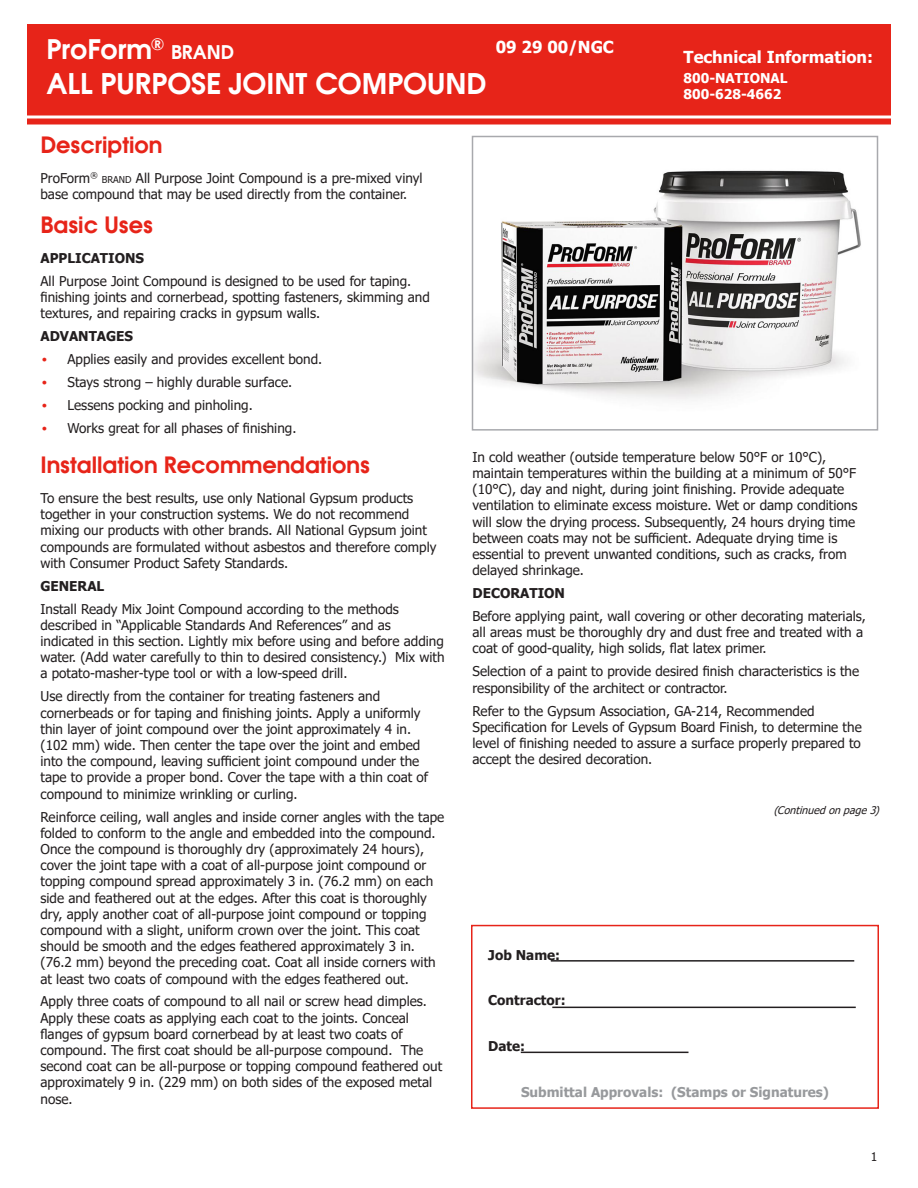
<style>
.page{position:relative;width:918px;height:1188px;background:#fff}
.page>*{position:absolute;margin:0;border:0;box-sizing:border-box;transform-origin:0 0}
.HEADER-TITLE{font:600 28.5px "Atlanta";color:#fff}
.HEADER-TITLE-2{font:600 27px "Atlanta";color:#fff}
.HEADER-PARAGRAPH{font:600 22.5px "Atlanta";color:#e72419}
.HEADER-TITLE-3{font:600 18.9px "Atlanta";color:#fff}
.body_text{font:700 16.5px "Tahoma";color:#fff}
.body_text-2{font:13.5px/16.2px "Tahoma";color:#231f20}
.subtitle{font:700 13.5px "Tahoma";color:#231f20}
.subtitle-2{font:700 13.5px "Tahoma";color:#97999c}
.body_text-3{font:700 13.5px/16.2px "Tahoma";color:#fff}
.ASTMS{font:12px "Tahoma";color:#231f20}
.ASTMS-2{font:italic 10.5px "Tahoma";color:#231f20}
.s1{font-size:9.45px}
.s2{font-family:"Atlanta";font-weight:600;color:#e72419}
</style>
<div class="page">
<div style="left:27px;top:24px;width:864px;height:92px;background:#e72419;border:2px solid #e72419"></div>
<hr style="left:551px;top:960px;width:303px;height:2px;background:#231f20">
<hr style="left:552px;top:1007px;width:304px;height:1px;background:#231f20">
<hr style="left:521px;top:1052px;width:168px;height:1px;background:#231f20">
<div style="left:27px;top:118px;width:864px;height:6px;background:#e72419"></div>
<div style="left:471px;top:925px;width:408px;height:184px;border:2px solid #e72419"></div>
<img style="left:475px;top:170px;width:386px;height:230px">
<div style="left:472px;top:136px;width:406px;height:295px;border:2px solid #a8a9ad"></div>
<p class="HEADER-TITLE-2" style="left:46px;top:30px;width:118px">ProForm<sup>®</sup></p>
<p class="HEADER-TITLE-3" style="left:171px;top:39px;width:65px">BRAND</p>
<p class="HEADER-TITLE" style="left:46px;top:63px;width:442px">ALL PURPOSE JOINT COMPOUND</p>
<p class="body_text" style="left:496px;top:36px;width:120px">09 29 00/NGC</p>
<p class="body_text" style="left:684px;top:45px;width:191px">Technical Information:</p>
<p class="body_text-3" style="left:684px;top:70px;width:105px">800-NATIONAL<br>800-628-4662</p>
<p class="HEADER-PARAGRAPH" style="left:40px;top:129px;width:123px">Description</p>
<p class="body_text-2" style="left:40px;top:171px;width:384px">ProForm<sup>®</sup> <span class="s1">BRAND</span> All Purpose Joint Compound is a pre-mixed vinyl base compound that may be used directly from the container.</p>
<p class="HEADER-PARAGRAPH" style="left:40px;top:209px;width:114px">Basic Uses</p>
<p class="subtitle" style="left:40px;top:248px;width:105px">APPLICATIONS</p>
<p class="body_text-2" style="left:40px;top:273px;width:391px">All Purpose Joint Compound is designed to be used for taping. finishing joints and cornerbead, spotting fasteners, skimming and textures, and repairing cracks in gypsum walls.</p>
<p class="subtitle" style="left:40px;top:327px;width:94px">ADVANTAGES</p>
<p class="body_text-2" style="left:40px;top:352px;width:283px"><span class="s2">•</span> Applies easily and provides excellent bond.</p>
<p class="body_text-2" style="left:40px;top:375px;width:253px"><span class="s2">•</span> Stays strong – highly durable surface.</p>
<p class="body_text-2" style="left:40px;top:398px;width:214px"><span class="s2">•</span> Lessens pocking and pinholing.</p>
<p class="body_text-2" style="left:40px;top:420px;width:257px"><span class="s2">•</span> Works great for all phases of finishing.</p>
<p class="HEADER-PARAGRAPH" style="left:40px;top:449px;width:331px">Installation Recommendations</p>
<p class="body_text-2" style="left:40px;top:491px;width:398px">To ensure the best results, use only National Gypsum products together in your construction systems. We do not recommend mixing our products with other brands. All National Gypsum joint compounds are formulated without asbestos and therefore comply with Consumer Product Safety Standards.</p>
<p class="subtitle" style="left:40px;top:576px;width:65px">GENERAL</p>
<p class="body_text-2" style="left:40px;top:601px;width:406px">Install Ready Mix Joint Compound according to the methods described in “Applicable Standards And References” and as indicated in this section. Lightly mix before using and before adding water. (Add water carefully to thin to desired consistency.) Mix with a potato-masher-type tool or with a low-speed drill.</p>
<p class="body_text-2" style="left:40px;top:689px;width:389px">Use directly from the container for treating fasteners and cornerbeads or for taping and finishing joints. Apply a uniformly thin layer of joint compound over the joint approximately 4 in. (102 mm) wide. Then center the tape over the joint and embed into the compound, leaving sufficient joint compound under the tape to provide a proper bond. Cover the tape with a thin coat of compound to minimize wrinkling or curling.</p>
<p class="body_text-2" style="left:40px;top:809px;width:405px">Reinforce ceiling, wall angles and inside corner angles with the tape folded to conform to the angle and embedded into the compound.<br>Once the compound is thoroughly dry (approximately 24 hours), cover the joint tape with a coat of all-purpose joint compound or topping compound spread approximately 3 in. (76.2 mm) on each side and feathered out at the edges. After this coat is thoroughly dry, apply another coat of all-purpose joint compound or topping compound with a slight, uniform crown over the joint. This coat should be smooth and the edges feathered approximately 3 in. (76.2 mm) beyond the preceding coat. Coat all inside corners with at least two coats of compound with the edges feathered out.</p>
<p class="body_text-2" style="left:40px;top:994px;width:403px">Apply three coats of compound to all nail or screw head dimples.<br>Apply these coats as applying each coat to the joints. Conceal flanges of gypsum board cornerbead by at least two coats of compound. The first coat should be all-purpose compound. The second coat can be all-purpose or topping compound feathered out approximately 9 in. (229 mm) on both sides of the exposed metal nose.</p>
<p class="body_text-2" style="left:472px;top:450px;width:386px">In cold weather (outside temperature below 50°F or 10°C), maintain temperatures within the building at a minimum of 50°F (10°C), day and night, during joint finishing. Provide adequate ventilation to eliminate excess moisture. Wet or damp conditions will slow the drying process. Subsequently, 24 hours drying time between coats may not be sufficient. Adequate drying time is essential to prevent unwanted conditions, such as cracks, from delayed shrinkage.</p>
<p class="subtitle" style="left:472px;top:584px;width:94px">DECORATION</p>
<p class="body_text-2" style="left:472px;top:609px;width:395px">Before applying paint, wall covering or other decorating materials, all areas must be thoroughly dry and dust free and treated with a coat of good-quality, high solids, flat latex primer.</p>
<p class="body_text-2" style="left:472px;top:664px;width:388px">Selection of a paint to provide desired finish characteristics is the responsibility of the architect or contractor.</p>
<p class="body_text-2" style="left:472px;top:703px;width:391px">Refer to the Gypsum Association, GA-214, Recommended Specification for Levels of Gypsum Board Finish, to determine the level of finishing needed to assure a surface properly prepared to accept the desired decoration.</p>
<p class="ASTMS-2" style="left:774px;top:803px;width:111px">(Continuedonpage3)</p>
<p class="subtitle" style="left:488px;top:945px;width:73px">Job Name:</p>
<p class="subtitle" style="left:488px;top:991px;width:79px">Contractor:</p>
<p class="subtitle" style="left:488px;top:1037px;width:38px">Date:</p>
<p class="subtitle-2" style="left:521px;top:1083px;width:310px">Submittal Approvals: (Stamps or Signatures)</p>
<p class="ASTMS" style="left:871px;top:1149px;width:8px">1</p>
</div>
